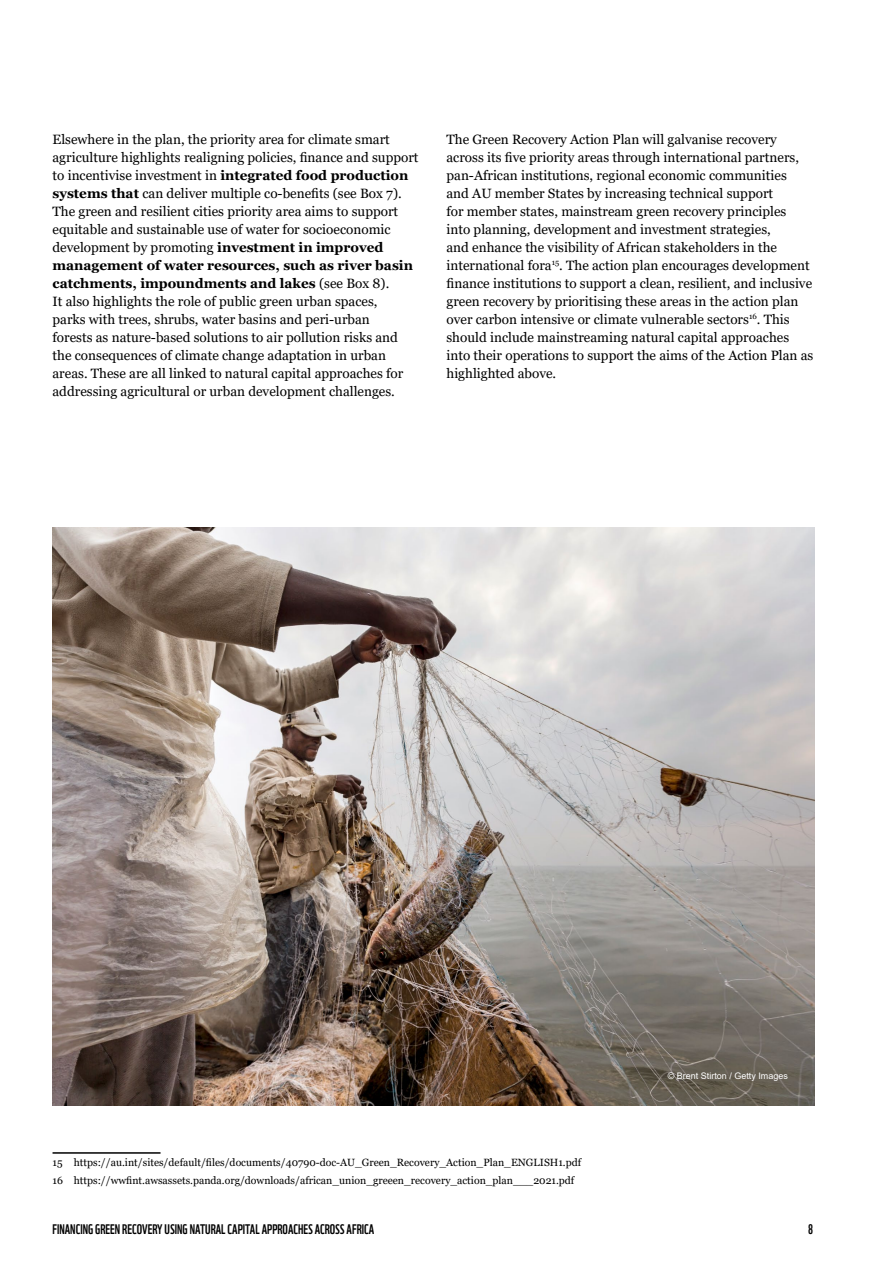
<style>
.page{position:relative;width:893px;height:1263px;background:#fff}
.page>*{position:absolute;margin:0;border:0;box-sizing:border-box;transform-origin:0 0}
.t1{font:13.5px/18px "Georgia";color:#000}
.t2{font:13.5px "WWF";color:#000}
.t3{font:10.5px/17.7px "Georgia";color:#000}
.t4{font:9px "Arial";color:#fff}
.s1{font-weight:700}
</style>
<div class="page">
<hr style="left:53px;top:1152px;width:108px;height:2px;background:#000">
<img style="left:53px;top:527px;width:761px;height:578px">
<p class="t1" style="left:53px;top:130px;width:367px">Elsewhere in the plan, the priority area for climate smart agriculture highlights realigning policies, finance and support to incentivise investment in <span class="s1">integrated food production systems that</span> can deliver multiple co-benefits (see Box 7).<br>The green and resilient cities priority area aims to support equitable and sustainable use of water for socioeconomic development by promoting <span class="s1">investment in improved management of water resources, such as river basin catchments, impoundments and lakes</span> (see Box 8).<br>It also highlights the role of public green urban spaces,<br>parks with trees, shrubs, water basins and peri-urban<br>forests as nature-based solutions to air pollution risks and the consequences of climate change adaptation in urban areas. These are all linked to natural capital approaches for addressing agricultural or urban development challenges.</p>
<p class="t1" style="left:446px;top:130px;width:368px">The Green Recovery Action Plan will galvanise recovery across its five priority areas through international partners, pan-African institutions, regional economic communities<br>and AU member States by increasing technical support<br>for member states, mainstream green recovery principles into planning, development and investment strategies,<br>and enhance the visibility of African stakeholders in the international fora<sup>15</sup>. The action plan encourages development finance institutions to support a clean, resilient, and inclusive green recovery by prioritising these areas in the action plan over carbon intensive or climate vulnerable sectors<sup>16</sup>. This should include mainstreaming natural capital approaches into their operations to support the aims of the Action Plan as highlighted above.</p>
<p class="t4" style="left:668px;top:1070px;width:122px">© Brent Stirton / Getty Images</p>
<p class="t3" style="left:53px;top:1154px;width:530px">15 https://au.int/sites/default/files/documents/40790-doc-AU_Green_Recovery_Action_Plan_ENGLISH1.pdf<br>16 https://wwfint.awsassets.panda.org/downloads/african_union_greeen_recovery_action_plan___2021.pdf</p>
<p class="t2" style="left:53px;top:1219px;width:323px">FINANCING GREEN RECOVERY USING NATURAL CAPITAL APPROACHES ACROSS AFRICA</p>
<p class="t2" style="left:808px;top:1219px;width:6px">8</p>
</div>
